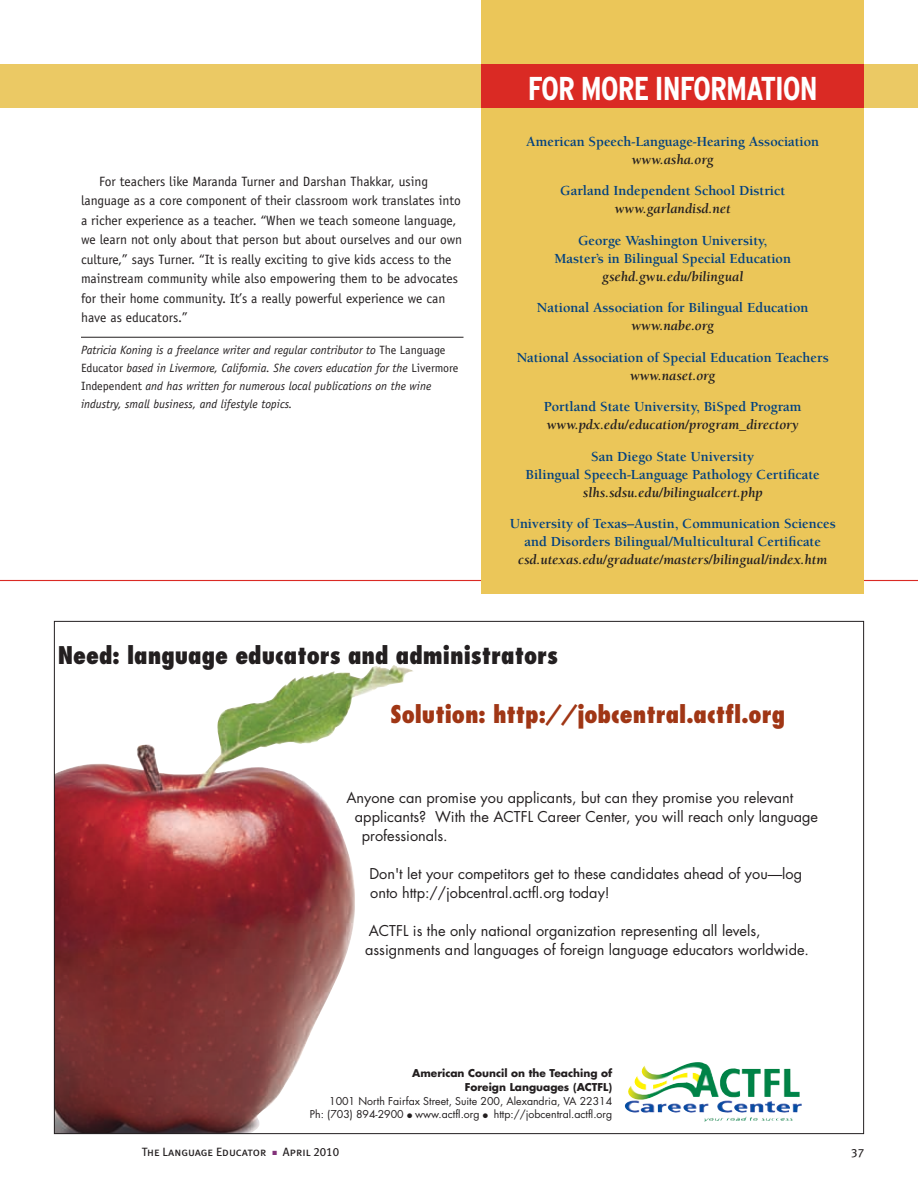
<style>
.page{position:relative;width:918px;height:1188px;background:#fff}
.page>*{position:absolute;margin:0;border:0;box-sizing:border-box;transform-origin:0 0}
.t1{font:700 condensed 33px "Interstate";letter-spacing:-.03em;color:#fff}
.t2{font:800 condensed 23.7px "Futura";color:#231f20}
.t3{font:800 condensed 23.7px "Futura";color:#a03615}
.t4{font:14.55px/19px "Futura";color:#231f20}
.t5{font:700 14.25px/18px "Berkeley";color:#004080;text-align:center}
.t6{font:italic 700 14.25px "Berkeley";color:#231f20}
.t7{font:13.5px/19.5px "Officina Sans";color:#231f20}
.t8{font:italic 12px/18px "Officina Sans";color:#231f20}
.t9{font:12px "Meta Plus Book Caps";color:#231f20}
.t10{font:10.5px/13.8px "Futura";color:#231f20}
.t11{font:700 10.5px/13.8px "Futura";color:#231f20;text-align:right}
.s1{font-style:normal}
.s2{color:#823279}
</style>
<div class="page">
<hr style="left:0;top:580px;width:918px;height:1px;background:#da2a24">
<hr style="left:81px;top:337px;width:383px;height:1px;background:#231f20">
<div style="left:0;top:65px;width:918px;height:43px;background:#ebc964"></div>
<div style="left:482px;top:0;width:382px;height:594px;background:#ebc659"></div>
<div style="left:482px;top:65px;width:382px;height:43px;background:#da2a24"></div>
<img style="left:56px;top:665px;width:357px;height:467px">
<img style="left:625px;top:1062px;width:175px;height:51px">
<svg style="left:407px;top:1114px;width:5px;height:5px"></svg>
<p class="t7" style="left:81px;top:171px;width:383px;text-indent:18px">For teachers like Maranda Turner and Darshan Thakkar, using language as a core component of their classroom work translates into a richer experience as a teacher. “When we teach someone language, we learn not only about that person but about ourselves and our own culture,” says Turner. “It is really exciting to give kids access to the mainstream community while also empowering them to be advocates for their home community. It’s a really powerful experience we can have as educators.”</p>
<p class="t8" style="left:81px;top:341px;width:379px">Patricia Koning is a freelance writer and regular contributor to <span class="s1">The Language Educator</span> based in Livermore, California. She covers education for the <span class="s1">Livermore Independent</span> and has written for numerous local publications on the wine industry, small business, and lifestyle topics.</p>
<h1 class="t1" style="left:528px;top:70px;width:292px">FOR MORE INFORMATION</h1>
<p class="t5" style="left:526px;top:132px;width:294px">American Speech-Language-Hearing Association</p>
<p class="t6" style="left:632px;top:152px;width:83px">www.asha.org</p>
<p class="t5" style="left:560px;top:182px;width:226px">Garland Independent School District</p>
<p class="t6" style="left:615px;top:201px;width:117px">www.garlandisd.net</p>
<p class="t5" style="left:555px;top:231px;width:238px">George Washington University,<br>Master’s in Bilingual Special Education</p>
<p class="t6" style="left:602px;top:269px;width:143px">gsehd.gwu.edu/bilingual</p>
<p class="t5" style="left:537px;top:299px;width:273px">National Association for Bilingual Education</p>
<p class="t6" style="left:631px;top:318px;width:84px">www.nabe.org</p>
<p class="t5" style="left:517px;top:348px;width:314px">National Association of Special Education Teachers</p>
<p class="t6" style="left:630px;top:368px;width:87px">www.naset.org</p>
<p class="t5" style="left:544px;top:398px;width:259px">Portland State University, BiSped Program</p>
<p class="t6" style="left:547px;top:417px;width:253px">www.pdx.edu/education/program_directory</p>
<p class="t5" style="left:526px;top:447px;width:296px">San Diego State University<br>Bilingual Speech-Language Pathology Certificate</p>
<p class="t6" style="left:583px;top:485px;width:181px">slhs.sdsu.edu/bilingualcert.php</p>
<p class="t5" style="left:510px;top:515px;width:328px">University of Texas–Austin, Communication Sciences and Disorders Bilingual/Multicultural Certificate</p>
<p class="t6" style="left:518px;top:552px;width:310px">csd.utexas.edu/graduate/masters/bilingual/index.htm</p>
<h2 class="t2" style="left:58px;top:640px;width:502px">Need: language educators and administrators</h2>
<h2 class="t3" style="left:390px;top:699px;width:396px">Solution: http://jobcentral.actfl.org</h2>
<p class="t4" style="left:346px;top:788px;width:448px">Anyone can promise you applicants, but can they promise you relevant</p>
<p class="t4" style="left:355px;top:807px;width:465px">applicants? With the ACTFL Career Center, you will reach only language</p>
<p class="t4" style="left:362px;top:826px;width:87px">professionals.</p>
<p class="t4" style="left:369px;top:864px;width:434px">Don't let your competitors get to these candidates ahead of you—log onto http://jobcentral.actfl.org today!</p>
<p class="t4" style="left:365px;top:921px;width:445px">ACTFL is the only national organization representing all levels, assignments and languages of foreign language educators worldwide.</p>
<p class="t11" style="left:412px;top:1066px;width:201px">American Council on the Teaching of<br>Foreign Languages (ACTFL)</p>
<p class="t10" style="left:310px;top:1094px;width:304px;text-indent:19px">1001 North Fairfax Street, Suite 200, Alexandria, VA 22314<br>Ph: (703) 894-2900 www.actfl.org</p>
<p class="t10" style="left:494px;top:1108px;width:120px">http://jobcentral.actfl.org</p>
<p class="t9" style="left:142px;top:1145px;width:199px">The Language Educator <span class="s2">■</span> April 2010</p>
<p class="t9" style="left:851px;top:1146px;width:14px">37</p>
</div>
